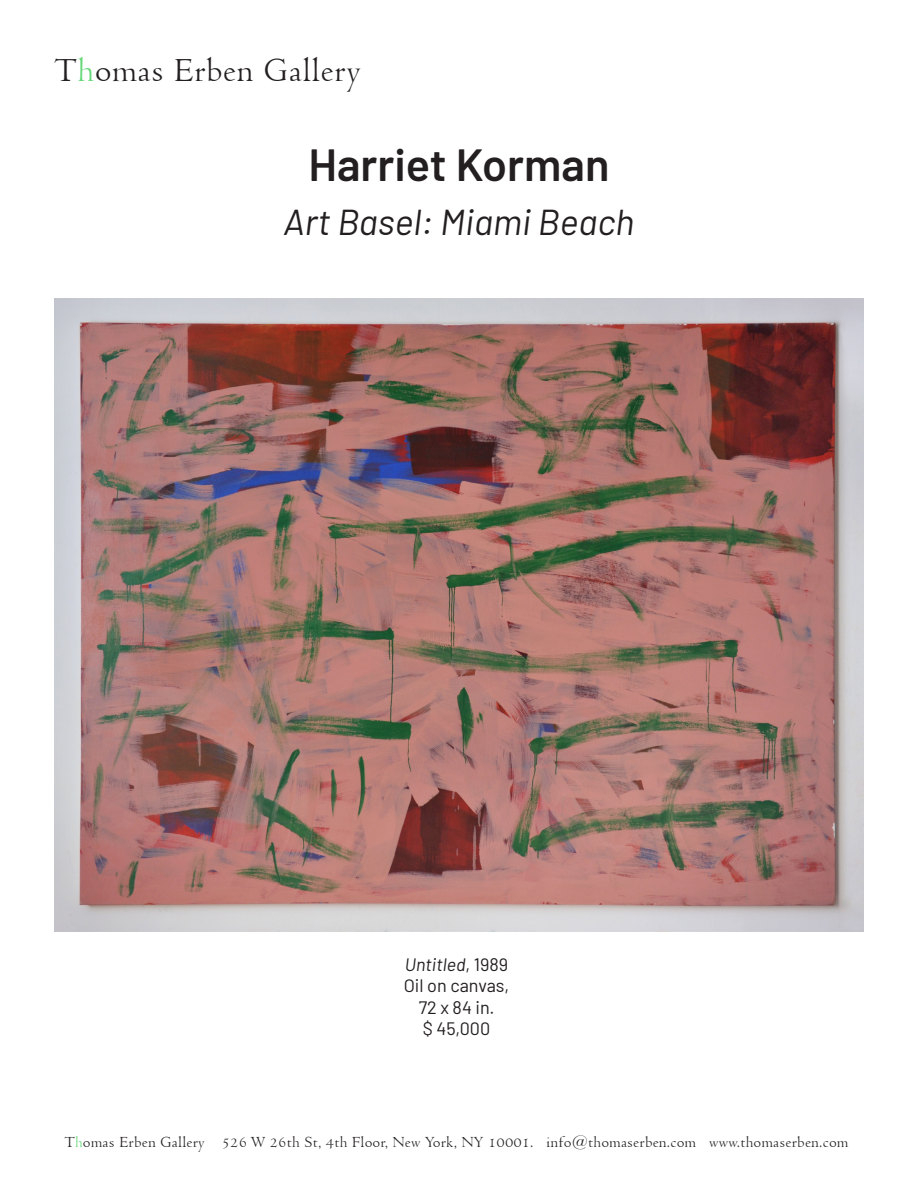
<style>
.page{position:relative;width:918px;height:1188px;background:#fff}
.page>*{position:absolute;margin:0;border:0;box-sizing:border-box;transform-origin:0 0}
.t1{font:600 45px "Barlow";color:#231f20}
.t2{font:italic 36px "Barlow";color:#231f20}
.t3{font:36px "Venetian 301 BT";color:#231f20}
.t4{font:18px/21.6px "Barlow";color:#231f20;text-align:center}
.t5{font:16.5px "Venetian 301 BT";color:#231f20}
.s1{color:#63d877}
.s2{font-style:italic}
</style>
<div class="page">
<img style="left:54px;top:299px;width:810px;height:633px">
<h2 class="t3" style="left:54px;top:50px;width:308px">T<span class="s1">h</span>omas Erben Gallery</h2>
<h1 class="t1" style="left:308px;top:131px;width:303px">Harriet Korman</h1>
<h2 class="t2" style="left:284px;top:196px;width:352px">Art Basel: Miami Beach</h2>
<p class="t4" style="left:404px;top:952px;width:107px"><span class="s2">Untitled</span>, 1989<br>Oil on canvas,<br>72 x 84 in.<br>$ 45,000</p>
<p class="t5" style="left:64px;top:1132px;width:786px">T<span class="s1">h</span>omas Erben Gallery 526 W 26th St, 4th Floor, New York, NY 10001. info@thomaserben.com www.thomaserben.com</p>
</div>
